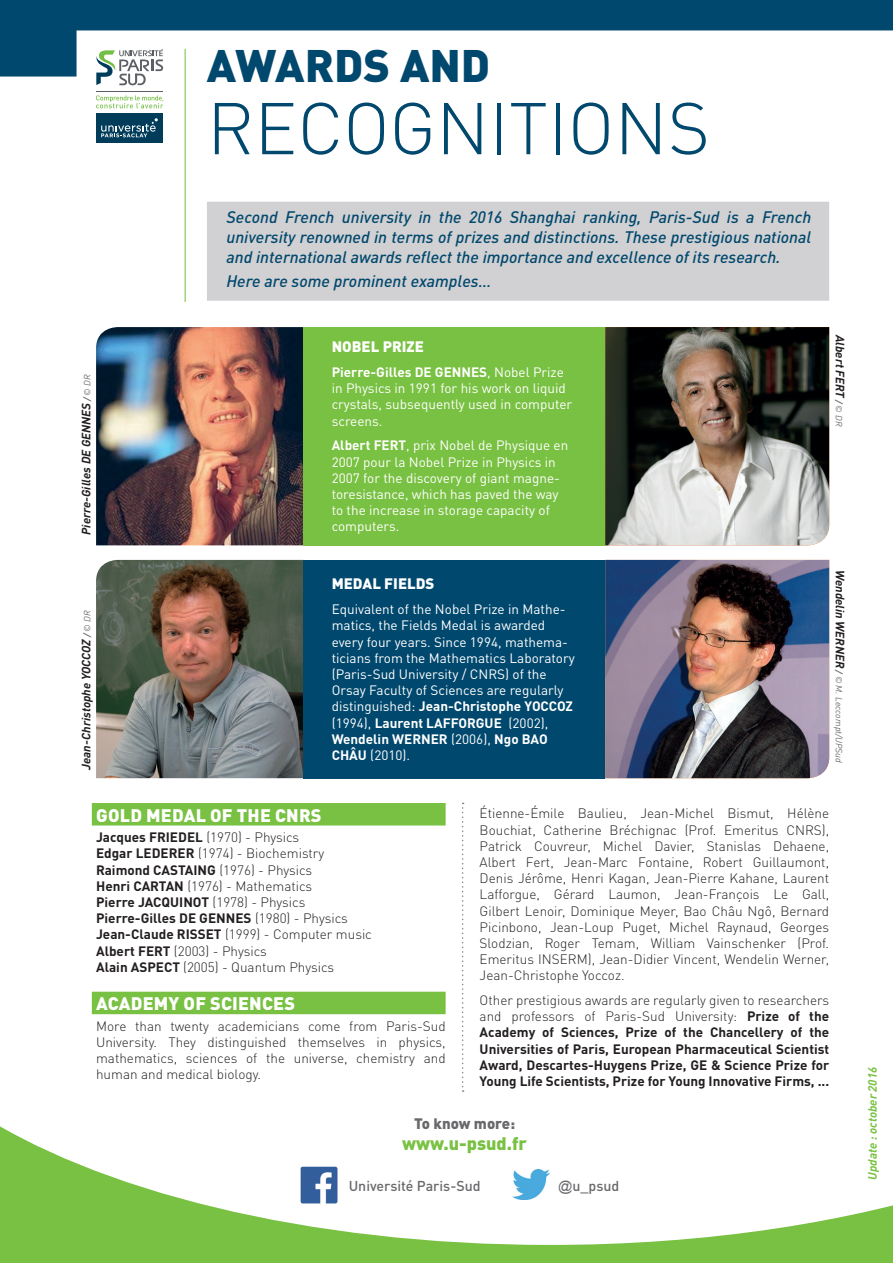
<style>
.page{position:relative;width:893px;height:1263px;background:#fff}
.page>*{position:absolute;margin:0;border:0;box-sizing:border-box;transform-origin:0 0}
.t1{font:300 72px "DINOT";color:#00486d}
.t2{font:900 45px "DINOT";color:#00486d}
.t3{font:900 18px "DINOT";letter-spacing:.01em;color:#fff}
.t4{font:900 18px "DINOT";color:#79c142}
.t5{font:italic 500 16.5px/19.8px "DINOT";color:#00486d;text-align:justify}
.t6{font:900 15px "DINOT";color:#fff}
.t7{font:900 15px "DINOT";color:#69696c}
.t8{font:500 14.25px "DINOT";color:#69696c}
.t9{font:300 13.5px/16.2px "DINOT";color:#231f20;text-align:justify}
.t10{font:13.5px/16.2px "DINOT";color:#fff}
.t11{font:700 13.5px/16.2px "DINOT";color:#231f20;text-align:justify}
.t12{font:italic 700 12px "DINOT";color:#231f20}
.t13{font:italic 700 12px "DINOT";color:#79c142}
.t14{font:italic 9px "DINOT";color:#69696c}
.s1{font-size:9px;color:#69696c}
.s2{font-weight:400;font-size:9px;color:#69696c}
.s3{font-weight:700}
.s4{font-weight:700;font-size:12px;color:#231f20}
.s5{font-weight:300}
.s6{font-family:"Arial";font-weight:400}
</style>
<div class="page">
<svg style="left:0;top:0;width:893px;height:77px"></svg>
<svg style="left:0;top:1126px;width:893px;height:137px"></svg>
<svg style="left:96px;top:95px;width:68px;height:13px"></svg>
<svg style="left:96px;top:49px;width:67px;height:36px"></svg>
<hr style="left:96px;top:91px;width:67px;height:1px;background:#5c6065">
<div style="left:96px;top:113px;width:67px;height:29px;background:#013d5a"></div>
<svg style="left:101px;top:118px;width:57px;height:19px"></svg>
<img style="left:301px;top:1166px;width:37px;height:37px">
<img style="left:512px;top:1170px;width:37px;height:30px">
<div style="left:207px;top:202px;width:622px;height:99px;background:#d1d0d2"></div>
<img style="left:96px;top:327px;width:207px;height:218px">
<img style="left:96px;top:560px;width:207px;height:218px">
<img style="left:605px;top:327px;width:224px;height:218px">
<img style="left:605px;top:560px;width:224px;height:218px">
<div style="left:303px;top:327px;width:302px;height:218px;background:#79c142"></div>
<div style="left:303px;top:560px;width:302px;height:218px;background:#00486d"></div>
<hr style="left:185px;top:49px;width:1px;height:253px;background:#72bf43">
<div style="left:92px;top:803px;width:354px;height:22px;background:#79c142"></div>
<div style="left:92px;top:992px;width:354px;height:22px;background:#79c142"></div>
<svg style="left:462px;top:803px;width:2px;height:289px"></svg>
<h2 class="t2" style="left:207px;top:36px;width:285px">AWARDS AND</h2>
<h1 class="t1" style="left:207px;top:84px;width:504px">RECOGNITIONS</h1>
<p class="t12" style="left:78px;top:535px;width:162px;rotate:-90deg">Pierre-Gilles DE GENNES <span class="s1">/</span> <span class="s2">© DR</span></p>
<p class="t12" style="left:78px;top:770px;width:160px;rotate:-90deg">Jean-Christophe YOCCOZ <span class="s1">/</span> <span class="s2">© DR</span></p>
<p class="t5" style="left:226px;top:207px;width:586px">Second French university in the 2016 Shanghai ranking, Paris-Sud is a French university renowned in terms of prizes and distinctions. These prestigious national and international awards reflect the importance and excellence of its research.</p>
<p class="t5" style="left:226px;top:271px;width:266px">Here are some prominent examples…</p>
<p class="t6" style="left:332px;top:337px;width:94px">NOBEL PRIZE</p>
<p class="t10" style="left:332px;top:364px;width:242px"><span class="s3">Pierre-Gilles DE GENNES</span>, Nobel Prize in Physics in 1991 for his work on liquid crystals, subsequently used in computer screens.</p>
<p class="t10" style="left:332px;top:437px;width:238px"><span class="s3">Albert FERT</span>, prix Nobel de Physique en 2007 pour la Nobel Prize in Physics in 2007 for the discovery of giant magne&shy;toresistance, which has paved the way to the increase in storage capacity of computers.</p>
<p class="t6" style="left:332px;top:574px;width:104px">MEDAL FIELDS</p>
<p class="t10" style="left:332px;top:601px;width:245px">Equivalent of the Nobel Prize in Mathe&shy;matics, the Fields Medal is awarded every four years. Since 1994, mathema&shy;ticians from the Mathematics Laboratory (Paris-Sud University / CNRS) of the Orsay Faculty of Sciences are regularly distinguished: <span class="s3">Jean-Christophe YOCCOZ </span>(1994), <span class="s3">Laurent LAFFORGUE</span> (2002), <span class="s3">Wendelin WERNER</span> (2006), <span class="s3">Ngo BAO CHÂU</span> (2010).</p>
<p class="t12" style="left:848px;top:335px;width:93px;rotate:90deg">Albert FERT <span class="s1">/</span> <span class="s2">© DR</span></p>
<p class="t14" style="left:845px;top:570px;width:195px;rotate:90deg"><span class="s4">Wendelin WERNER</span> <span class="s3">/</span> © M. Leccompt/UPSud</p>
<h3 class="t3" style="left:96px;top:803px;width:227px">GOLD MEDAL OF THE CNRS</h3>
<p class="t9" style="left:96px;top:829px;width:277px;text-align:left"><span class="s3">Jacques FRIEDEL</span> (1970) - Physics<br><span class="s3">Edgar LEDERER</span> (1974) - Biochemistry <span class="s3">Raimond CASTAING</span> (1976) - Physics<br><span class="s3">Henri CARTAN</span> (1976) - Mathematics<br><span class="s3">Pierre JACQUINOT</span> (1978) - Physics <span class="s3">Pierre-Gilles DE GENNES</span> (1980) - Physics <span class="s3">Jean-Claude RISSET</span> (1999) - Computer music <span class="s3">Albert FERT</span> (2003) - Physics<br><span class="s3">Alain ASPECT</span> (2005) - Quantum Physics</p>
<h3 class="t3" style="left:96px;top:992px;width:200px">ACADEMY OF SCIENCES</h3>
<p class="t9" style="left:96px;top:1018px;width:351px">More than twenty academicians come from Paris-Sud University. They distinguished themselves in physics, mathematics, sciences of the universe, chemistry and human and medical biology.</p>
<p class="t9" style="left:480px;top:805px;width:351px">Étienne-Émile Baulieu, Jean-Michel Bismut, Hélène Bouchiat, Catherine Bréchignac (Prof. Emeritus CNRS), Patrick Couvreur, Michel Davier, Stanislas Dehaene, Albert Fert, Jean-Marc Fontaine, Robert Guillaumont, Denis Jérôme, Henri Kagan, Jean-Pierre Kahane, Laurent Lafforgue, Gérard Laumon, Jean-François Le Gall, Gilbert Lenoir, Dominique Meyer, Bao Châu Ngô, Bernard Picinbono, Jean-Loup Puget, Michel Raynaud, Georges Slodzian, Roger Temam, William Vainschenker (Prof.<br>Emeritus INSERM), Jean-Didier Vincent, Wendelin Werner, Jean-Christophe Yoccoz.</p>
<p class="t11" style="left:480px;top:992px;width:351px"><span class="s5">Other prestigious awards are regularly given to researchers and professors of Paris-Sud University:</span> Prize of the Academy of Sciences, Prize of the Chancellery of the Universities of Paris, European Pharmaceutical Scientist Award, Descartes-Huygens Prize, GE &amp; Science Prize for Young Life Scientists, Prize for Young Innovative Firms, ...</p>
<p class="t7" style="left:414px;top:1113px;width:103px">To know more:</p>
<h3 class="t4" style="left:402px;top:1132px;width:127px">www.u-psud.fr</h3>
<p class="t8" style="left:349px;top:1176px;width:133px">Université Paris-Sud</p>
<p class="t8" style="left:558px;top:1176px;width:63px"><span class="s6">@</span>u_psud</p>
<p class="t13" style="left:865px;top:1179px;width:114px;rotate:-90deg">Update : october 2016</p>
</div>
